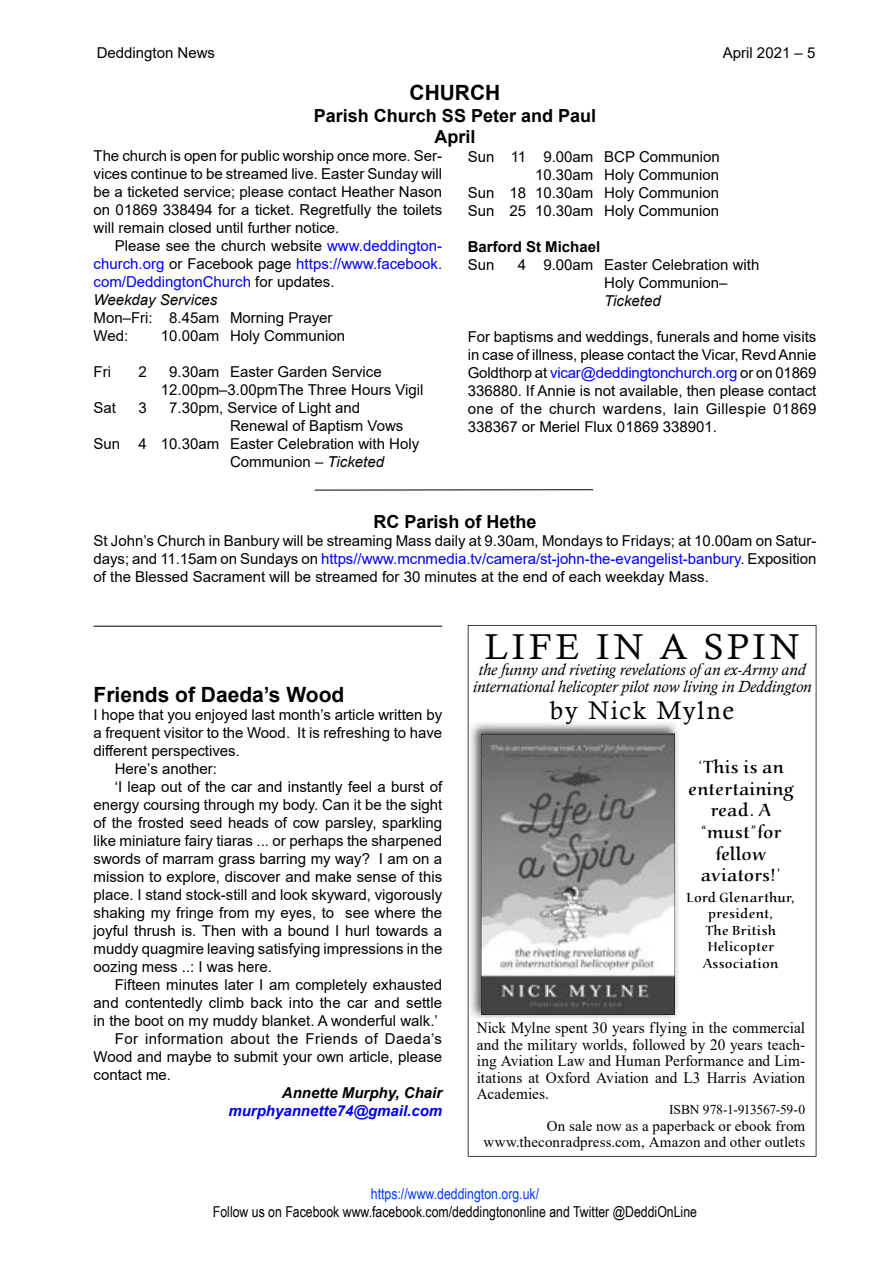
<style>
.page{position:relative;width:893px;height:1263px;background:#fff}
.page>*{position:absolute;margin:0;border:0;box-sizing:border-box;transform-origin:0 0}
.t1{font:36px "Calisto";letter-spacing:.115em;color:#000}
.t2{font:25.5px "Calisto";letter-spacing:.065em;color:#000}
.t3{font:700 21px "Arial";color:#000}
.t4{font:18px/21.6px "Alois";letter-spacing:.02em;color:#000;text-align:center}
.t5{font:700 18px/21.6px "Arial";color:#000;text-align:center}
.t6{font:italic 16.5px/16.5px "Calisto";color:#000;text-align:center}
.t7{font:15.75px/16.5px "Times New Roman";color:#000;text-align:justify}
.t8{font:15px/18px "Arial";color:#000;text-align:justify}
.t9{font:15px/18px "Arial";color:#00f}
.t10{font:15px/16.5px "Times New Roman";letter-spacing:.005em;color:#000;text-align:right}
.t11{font:15px "Arial Narrow";color:#000}
.t12{font:15px "Arial";letter-spacing:.025em;color:#000}
.t13{font:15px "Arial Narrow";color:#023aff}
.t14{font:italic 700 15px "Arial";color:#00e}
.t15{font:italic 700 15px "Arial";color:#000}
.t16{font:700 15px "Arial";color:#000}
.t17{font:italic 15px "Arial";color:#000}
.t18{font:13.5px/16.5px "Alois";letter-spacing:.03em;color:#000;text-align:center}
.t19{font:13.5px "Times New Roman";letter-spacing:-.02em;color:#000}
.s1{color:#000}
.s2{font-style:italic;color:#000}
.s3{font-style:italic}
.s4{color:#00f}
</style>
<div class="page">
<svg style="left:468px;top:625px;width:348px;height:532px"></svg>
<img style="left:469px;top:722px;width:210px;height:296px">
<img style="left:550px;top:722px;width:129px;height:2px">
<svg style="left:481px;top:734px;width:193px;height:280px;background:#949494"></svg>
<hr style="left:315px;top:489px;width:278px;height:1px;background:#000">
<hr style="left:94px;top:626px;width:348px;height:1px;background:#000">
<p class="t8" style="left:97px;top:44px;width:120px">Deddington News</p>
<p class="t8" style="left:723px;top:44px;width:94px">April 2021 – 5</p>
<h3 class="t3" style="left:409px;top:78px;width:92px">CHURCH</h3>
<p class="t5" style="left:314px;top:105px;width:284px">Parish Church SS Peter and Paul<br>April</p>
<p class="t8" style="left:94px;top:146px;width:350px">The church is open for public worship once more. Ser&shy;vices continue to be streamed live. Easter Sunday will be a ticketed service; please contact Heather Nason on 01869 338494 for a ticket. Regretfully the toilets will remain closed until further notice.</p>
<p class="t9" style="left:94px;top:236px;width:350px;text-indent:21px"><span class="s1">Please see the church website</span> www.deddington&shy;church.org <span class="s1">or Facebook page</span> https://www.facebook. com/DeddingtonChurch <span class="s1">for updates.<br></span><span class="s2">Weekday Services</span></p>
<p class="t8" style="left:94px;top:308px;width:241px">Mon–Fri: 8.45am Morning Prayer<br>Wed:</p>
<p class="t8" style="left:161px;top:326px;width:186px">10.00am Holy Communion</p>
<p class="t8" style="left:94px;top:362px;width:19px">Fri</p>
<p class="t8" style="left:139px;top:362px;width:10px">2</p>
<p class="t8" style="left:161px;top:362px;width:264px;text-indent:8px">9.30am Easter Garden Service<br>12.00pm–3.00pmThe Three Hours Vigil</p>
<p class="t8" style="left:94px;top:398px;width:24px">Sat</p>
<p class="t8" style="left:139px;top:398px;width:10px">3</p>
<p class="t8" style="left:169px;top:398px;width:192px">7.30pm, Service of Light and</p>
<p class="t8" style="left:230px;top:416px;width:175px">Renewal of Baptism Vows</p>
<p class="t8" style="left:94px;top:434px;width:327px">Sun 4 10.30am Easter Celebration with Holy</p>
<p class="t8" style="left:230px;top:452px;width:156px">Communion – <span class="s3">Ticketed</span></p>
<p class="t8" style="left:468px;top:148px;width:254px;text-align:right">Sun 11 9.00am BCP Communion<br>10.30am Holy Communion<br>Sun 18 10.30am Holy Communion<br>Sun 25 10.30am Holy Communion</p>
<p class="t16" style="left:468px;top:236px;width:134px">Barford St Michael</p>
<p class="t8" style="left:468px;top:256px;width:28px">Sun</p>
<p class="t8" style="left:604px;top:256px;width:157px;text-indent:-86px">4 9.00am Easter Celebration with<br>Holy Communion–</p>
<p class="t17" style="left:604px;top:291px;width:58px">Ticketed</p>
<p class="t8" style="left:468px;top:328px;width:350px">For baptisms and weddings, funerals and home visits in case of illness, please contact the Vicar, Revd Annie Goldthorp at <span class="s4">vicar@deddingtonchurch.org</span> or on 01869<br>336880. If Annie is not available, then please contact one of the church wardens, Iain Gillespie 01869<br>338367 or Meriel Flux 01869 338901.</p>
<p class="t5" style="left:373px;top:511px;width:165px">RC Parish of Hethe</p>
<p class="t8" style="left:94px;top:531px;width:724px">St John’s Church in Banbury will be streaming Mass daily at 9.30am, Mondays to Fridays; at 10.00am on Satur&shy;days; and 11.15am on Sundays on <span class="s4">https//www.mcnmedia.tv/camera/st-john-the-evangelist-banbury</span>. Exposition of the Blessed Sacrament will be streamed for 30 minutes at the end of each weekday Mass.</p>
<h3 class="t3" style="left:94px;top:680px;width:252px">Friends of Daeda’s Wood</h3>
<p class="t8" style="left:94px;top:706px;width:350px">I hope that you enjoyed last month’s article written by</p>
<p class="t8" style="left:94px;top:724px;width:350px">a frequent visitor to the Wood. It is refreshing to have</p>
<p class="t8" style="left:94px;top:742px;width:148px">different perspectives.</p>
<p class="t8" style="left:115px;top:760px;width:104px">Here’s another:</p>
<p class="t8" style="left:115px;top:778px;width:329px">‘I leap out of the car and instantly feel a burst of</p>
<p class="t8" style="left:94px;top:796px;width:350px">energy coursing through my body. Can it be the sight</p>
<p class="t8" style="left:94px;top:814px;width:350px">of the frosted seed heads of cow parsley, sparkling</p>
<p class="t8" style="left:94px;top:832px;width:350px">like miniature fairy tiaras ... or perhaps the sharpened</p>
<p class="t8" style="left:94px;top:850px;width:350px">swords of marram grass barring my way? I am on a</p>
<p class="t8" style="left:94px;top:868px;width:350px">mission to explore, discover and make sense of this</p>
<p class="t8" style="left:94px;top:886px;width:350px">place. I stand stock-still and look skyward, vigorously</p>
<p class="t8" style="left:94px;top:904px;width:350px">shaking my fringe from my eyes, to see where the</p>
<p class="t8" style="left:94px;top:922px;width:350px">joyful thrush is. Then with a bound I hurl towards a</p>
<p class="t8" style="left:94px;top:940px;width:350px">muddy quagmire leaving satisfying impressions in the</p>
<p class="t8" style="left:94px;top:958px;width:180px">oozing mess ..: I was here.</p>
<p class="t8" style="left:115px;top:976px;width:329px">Fifteen minutes later I am completely exhausted</p>
<p class="t8" style="left:94px;top:994px;width:350px">and contentedly climb back into the car and settle</p>
<p class="t8" style="left:94px;top:1012px;width:346px">in the boot on my muddy blanket. A wonderful walk.’</p>
<p class="t12" style="left:115px;top:1028px;width:329px">For information about the Friends of Daeda’s</p>
<p class="t8" style="left:94px;top:1048px;width:350px">Wood and maybe to submit your own article, please</p>
<p class="t8" style="left:94px;top:1066px;width:79px">contact me.</p>
<p class="t15" style="left:282px;top:1083px;width:162px">Annette Murphy, Chair</p>
<p class="t14" style="left:228px;top:1101px;width:215px">murphyannette74@gmail.com</p>
<h1 class="t1" style="left:485px;top:626px;width:316px">LIFE IN A SPIN</h1>
<p class="t6" style="left:473px;top:662px;width:340px">the funny and riveting revelations of an ex-Army and international helicopter pilot now living in Deddington</p>
<h2 class="t2" style="left:550px;top:695px;width:186px">by Nick Mylne</h2>
<p class="t4" style="left:688px;top:757px;width:106px">‘This is an entertaining read. A “must”for fellow aviators!’</p>
<p class="t18" style="left:687px;top:890px;width:110px">Lord Glenarthur, president,<br>The British<br>Helicopter<br>Association</p>
<p class="t7" style="left:477px;top:1019px;width:330px">Nick Mylne spent 30 years flying in the commercial and the military worlds, followed by 20 years teach&shy;ing Aviation Law and Human Performance and Lim&shy;itations at Oxford Aviation and L3 Harris Aviation Academies.</p>
<p class="t19" style="left:669px;top:1100px;width:138px">ISBN 978-1-913567-59-0</p>
<p class="t10" style="left:484px;top:1117px;width:323px">On sale now as a paperback or ebook from www.theconradpress.com, Amazon and other outlets</p>
<p class="t13" style="left:371px;top:1182px;width:170px">https://www.deddington.org.uk/</p>
<p class="t11" style="left:213px;top:1200px;width:486px">Follow us on Facebook www.facebook.com/deddingtononline and Twitter @DeddiOnLine</p>
</div>
